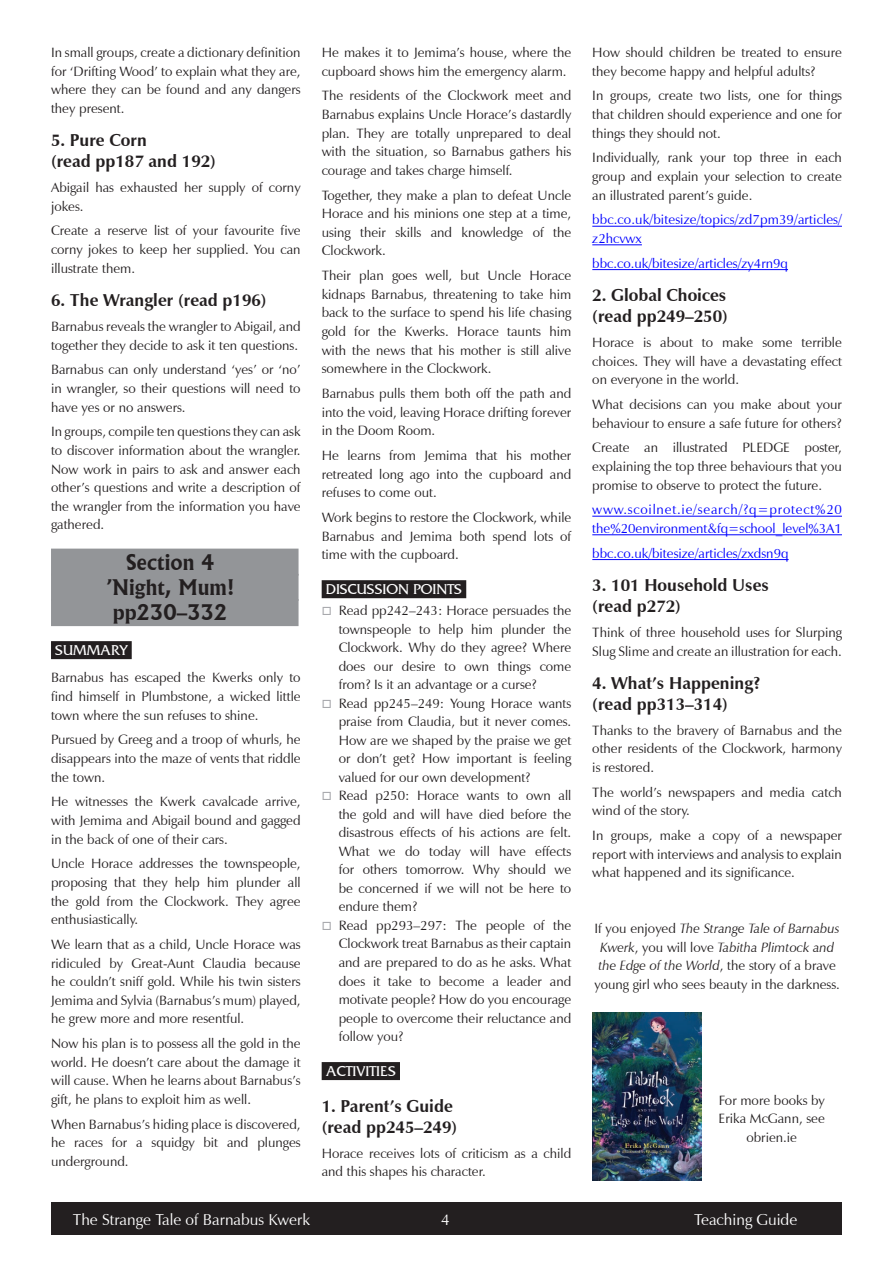
<style>
.page{position:relative;width:893px;height:1263px;background:#fff}
.page>*{position:absolute;margin:0;border:0;box-sizing:border-box;transform-origin:0 0}
.UNITS{font:700 21px/25.2px "Flareserif 821 BT";color:#231f20;text-align:center}
.activities{font:700 17.25px/20.9px "Zapf Humanist 601 BT";color:#231f20}
.t1{font:15.75px "Zapf Humanist 601 BT";color:#fff}
.SUBHEADING{font:15px "France Plain";color:#fff}
.Body_Text{font:13.5px/18.6px "Zapf Humanist 601 BT";color:#231f20;text-align:justify}
.Body_Text-2{font:13.5px/18.6px "Zapf Humanist 601 BT";color:#00f}
.s1{font-style:italic}
</style>
<div class="page">
<div style="left:51px;top:1202px;width:791px;height:33px;background:#231f20"></div>
<div style="left:51px;top:549px;width:248px;height:27px;background:#939598"></div>
<div style="left:51px;top:574px;width:248px;height:27px;background:#939598"></div>
<div style="left:51px;top:599px;width:248px;height:27px;background:#939598"></div>
<div style="left:51px;top:641px;width:81px;height:18px;background:#231f20"></div>
<div style="left:322px;top:580px;width:144px;height:18px;background:#231f20"></div>
<div style="left:322px;top:1062px;width:78px;height:18px;background:#231f20"></div>
<hr style="left:592px;top:226px;width:250px;height:1px;background:#00f">
<hr style="left:592px;top:244px;width:50px;height:1px;background:#00f">
<hr style="left:592px;top:269px;width:196px;height:1px;background:#00f">
<hr style="left:592px;top:516px;width:250px;height:1px;background:#00f">
<hr style="left:592px;top:534px;width:250px;height:1px;background:#00f">
<hr style="left:592px;top:559px;width:197px;height:1px;background:#00f">
<img style="left:592px;top:1012px;width:110px;height:169px">
<p class="Body_Text" style="left:51px;top:43px;width:251px">In small groups, create a dictionary definition for ‘Drifting Wood’ to explain what they are, where they can be found and any dangers they present.</p>
<p class="activities" style="left:51px;top:130px;width:166px">5. Pure Corn<br>(read pp187 and 192)</p>
<p class="Body_Text" style="left:51px;top:178px;width:251px">Abigail has exhausted her supply of corny jokes.</p>
<p class="Body_Text" style="left:51px;top:221px;width:251px">Create a reserve list of your favourite five corny jokes to keep her supplied. You can illustrate them.</p>
<p class="activities" style="left:51px;top:290px;width:217px">6. The Wrangler (read p196)</p>
<p class="Body_Text" style="left:51px;top:317px;width:251px">Barnabus reveals the wrangler to Abigail, and together they decide to ask it ten questions.</p>
<p class="Body_Text" style="left:51px;top:360px;width:251px">Barnabus can only understand ‘yes’ or ‘no’ in wrangler, so their questions will need to have yes or no answers.</p>
<p class="Body_Text" style="left:51px;top:422px;width:251px">In groups, compile ten questions they can ask to discover information about the wrangler.<br>Now work in pairs to ask and answer each other’s questions and write a description of the wrangler from the information you have gathered.</p>
<p class="UNITS" style="left:106px;top:549px;width:130px">Section 4 ’Night, Mum! pp230–332</p>
<p class="SUBHEADING" style="left:55px;top:641px;width:74px">SUMMARY</p>
<p class="Body_Text" style="left:51px;top:668px;width:251px">Barnabus has escaped the Kwerks only to find himself in Plumbstone, a wicked little town where the sun refuses to shine.</p>
<p class="Body_Text" style="left:51px;top:730px;width:251px">Pursued by Greeg and a troop of whurls, he disappears into the maze of vents that riddle the town.</p>
<p class="Body_Text" style="left:51px;top:792px;width:251px">He witnesses the Kwerk cavalcade arrive, with Jemima and Abigail bound and gagged in the back of one of their cars.</p>
<p class="Body_Text" style="left:51px;top:854px;width:251px">Uncle Horace addresses the townspeople, proposing that they help him plunder all the gold from the Clockwork. They agree enthusiastically.</p>
<p class="Body_Text" style="left:51px;top:935px;width:251px">We learn that as a child, Uncle Horace was ridiculed by Great-Aunt Claudia because he couldn’t sniff gold. While his twin sisters Jemima and Sylvia (Barnabus’s mum) played, he grew more and more resentful.</p>
<p class="Body_Text" style="left:51px;top:1034px;width:251px">Now his plan is to possess all the gold in the world. He doesn’t care about the damage it will cause. When he learns about Barnabus’s gift, he plans to exploit him as well.</p>
<p class="Body_Text" style="left:51px;top:1115px;width:251px">When Barnabus’s hiding place is discovered, he races for a squidgy bit and plunges underground.</p>
<p class="Body_Text" style="left:322px;top:43px;width:251px">He makes it to Jemima’s house, where the cupboard shows him the emergency alarm.</p>
<p class="Body_Text" style="left:322px;top:86px;width:251px">The residents of the Clockwork meet and Barnabus explains Uncle Horace’s dastardly plan. They are totally unprepared to deal with the situation, so Barnabus gathers his courage and takes charge himself.</p>
<p class="Body_Text" style="left:322px;top:186px;width:251px">Together, they make a plan to defeat Uncle Horace and his minions one step at a time, using their skills and knowledge of the Clockwork.</p>
<p class="Body_Text" style="left:322px;top:266px;width:251px">Their plan goes well, but Uncle Horace kidnaps Barnabus, threatening to take him back to the surface to spend his life chasing gold for the Kwerks. Horace taunts him with the news that his mother is still alive somewhere in the Clockwork.</p>
<p class="Body_Text" style="left:322px;top:384px;width:251px">Barnabus pulls them both off the path and into the void, leaving Horace drifting forever in the Doom Room.</p>
<p class="Body_Text" style="left:322px;top:446px;width:251px">He learns from Jemima that his mother retreated long ago into the cupboard and refuses to come out.</p>
<p class="Body_Text" style="left:322px;top:508px;width:251px">Work begins to restore the Clockwork, while Barnabus and Jemima both spend lots of time with the cupboard.</p>
<p class="SUBHEADING" style="left:326px;top:580px;width:138px">DISCUSSION POINTS</p>
<p class="Body_Text" style="left:339px;top:601px;width:234px">Read pp242–243: Horace persuades the townspeople to help him plunder the Clockwork. Why do they agree? Where does our desire to own things come from? Is it an advantage or a curse?</p>
<p class="Body_Text" style="left:339px;top:694px;width:234px">Read pp245–249: Young Horace wants praise from Claudia, but it never comes.<br>How are we shaped by the praise we get or don’t get? How important is feeling valued for our own development?</p>
<p class="Body_Text" style="left:339px;top:786px;width:234px">Read p250: Horace wants to own all the gold and will have died before the disastrous effects of his actions are felt.<br>What we do today will have effects for others tomorrow. Why should we be concerned if we will not be here to endure them?</p>
<p class="Body_Text" style="left:339px;top:916px;width:234px">Read pp293–297: The people of the Clockwork treat Barnabus as their captain and are prepared to do as he asks. What does it take to become a leader and motivate people? How do you encourage people to overcome their reluctance and follow you?</p>
<p class="SUBHEADING" style="left:326px;top:1062px;width:71px">ACTIVITIES</p>
<p class="activities" style="left:322px;top:1096px;width:137px">1. Parent’s Guide (read pp245–249)</p>
<p class="Body_Text" style="left:322px;top:1144px;width:251px">Horace receives lots of criticism as a child and this shapes his character.</p>
<p class="Body_Text" style="left:592px;top:43px;width:251px">How should children be treated to ensure they become happy and helpful adults?</p>
<p class="Body_Text" style="left:592px;top:86px;width:251px">In groups, create two lists, one for things that children should experience and one for things they should not.</p>
<p class="Body_Text" style="left:592px;top:148px;width:251px">Individually, rank your top three in each group and explain your selection to create an illustrated parent’s guide.</p>
<p class="Body_Text-2" style="left:592px;top:210px;width:251px">bbc.co.uk/bitesize/topics/zd7pm39/articles/ z2hcvwx</p>
<p class="Body_Text-2" style="left:592px;top:254px;width:197px">bbc.co.uk/bitesize/articles/zy4rn9q</p>
<p class="activities" style="left:592px;top:285px;width:137px">2. Global Choices (read pp249–250)</p>
<p class="Body_Text" style="left:592px;top:333px;width:251px">Horace is about to make some terrible choices. They will have a devastating effect on everyone in the world.</p>
<p class="Body_Text" style="left:592px;top:395px;width:251px">What decisions can you make about your behaviour to ensure a safe future for others?</p>
<p class="Body_Text" style="left:592px;top:438px;width:251px">Create an illustrated PLEDGE poster, explaining the top three behaviours that you promise to observe to protect the future.</p>
<p class="Body_Text-2" style="left:592px;top:500px;width:251px">www.scoilnet.ie/search/?q=protect%20 the%20environment&amp;fq=school_level%3A1</p>
<p class="Body_Text-2" style="left:592px;top:544px;width:198px">bbc.co.uk/bitesize/articles/zxdsn9q</p>
<p class="activities" style="left:592px;top:575px;width:178px">3. 101 Household Uses (read p272)</p>
<p class="Body_Text" style="left:592px;top:623px;width:251px">Think of three household uses for Slurping<br>Slug Slime and create an illustration for each.</p>
<p class="activities" style="left:592px;top:673px;width:170px">4. What’s Happening? (read pp313–314)</p>
<p class="Body_Text" style="left:592px;top:721px;width:251px">Thanks to the bravery of Barnabus and the other residents of the Clockwork, harmony is restored.</p>
<p class="Body_Text" style="left:592px;top:783px;width:251px">The world’s newspapers and media catch wind of the story.</p>
<p class="Body_Text" style="left:592px;top:826px;width:251px">In groups, make a copy of a newspaper report with interviews and analysis to explain what happened and its significance.</p>
<p class="Body_Text" style="left:594px;top:919px;width:247px;text-align:center">If you enjoyed <span class="s1">The Strange Tale of Barnabus Kwerk</span>, you will love <span class="s1">Tabitha Plimtock and the Edge of the World</span>, the story of a brave young girl who sees beauty in the darkness.</p>
<p class="Body_Text" style="left:719px;top:1091px;width:108px;text-align:center">For more books by<br>Erika McGann, see obrien.ie</p>
<p class="t1" style="left:73px;top:1210px;width:239px">The Strange Tale of Barnabus Kwerk</p>
<p class="t1" style="left:441px;top:1210px;width:10px">4</p>
<p class="t1" style="left:694px;top:1210px;width:105px">Teaching Guide</p>
</div>
